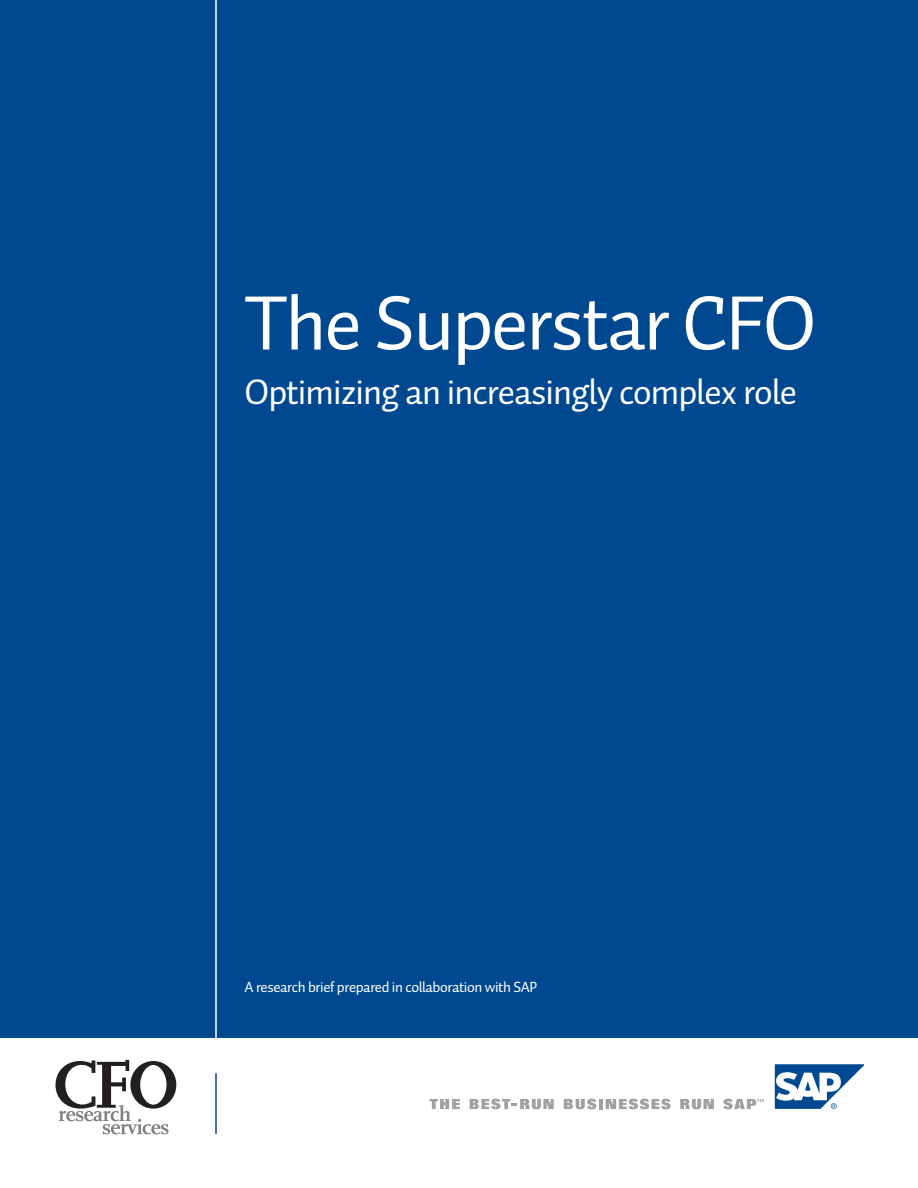
<style>
.page{position:relative;width:918px;height:1188px;background:#fff}
.page>*{position:absolute;margin:0;border:0;box-sizing:border-box;transform-origin:0 0}
.t1{font:78px "Auto 1";letter-spacing:-.025em;color:#fff}
.t2{font:36px "Auto 1";letter-spacing:-.025em;color:#fff}
.t3{font:15px "Auto 1";letter-spacing:-.025em;color:#fff}
</style>
<div class="page">
<div style="left:0;top:0;width:918px;height:1040px;background:#004990"></div>
<div style="left:0;top:1039px;width:918px;height:149px;background:#fff"></div>
<hr style="left:215px;top:0;width:2px;height:1039px;background:#fff">
<hr style="left:215px;top:1073px;width:2px;height:61px;background:#004990">
<svg style="left:56px;top:1060px;width:120px;height:74px"></svg>
<svg style="left:775px;top:1064px;width:89px;height:45px"></svg>
<svg style="left:430px;top:1099px;width:30px;height:10px"></svg>
<svg style="left:470px;top:1099px;width:84px;height:10px"></svg>
<svg style="left:564px;top:1099px;width:32px;height:10px"></svg>
<hr style="left:599px;top:1099px;width:4px;height:10px;background:#a1a0a4">
<svg style="left:606px;top:1099px;width:65px;height:10px"></svg>
<svg style="left:680px;top:1099px;width:34px;height:10px"></svg>
<svg style="left:723px;top:1099px;width:41px;height:10px"></svg>
<h1 class="t1" style="left:244px;top:294px;width:574px">The Superstar CFO</h1>
<h2 class="t2" style="left:244px;top:378px;width:554px">Optimizing an increasingly complex role</h2>
<p class="t3" style="left:244px;top:981px;width:294px">A research brief prepared in collaboration with SAP</p>
</div>
